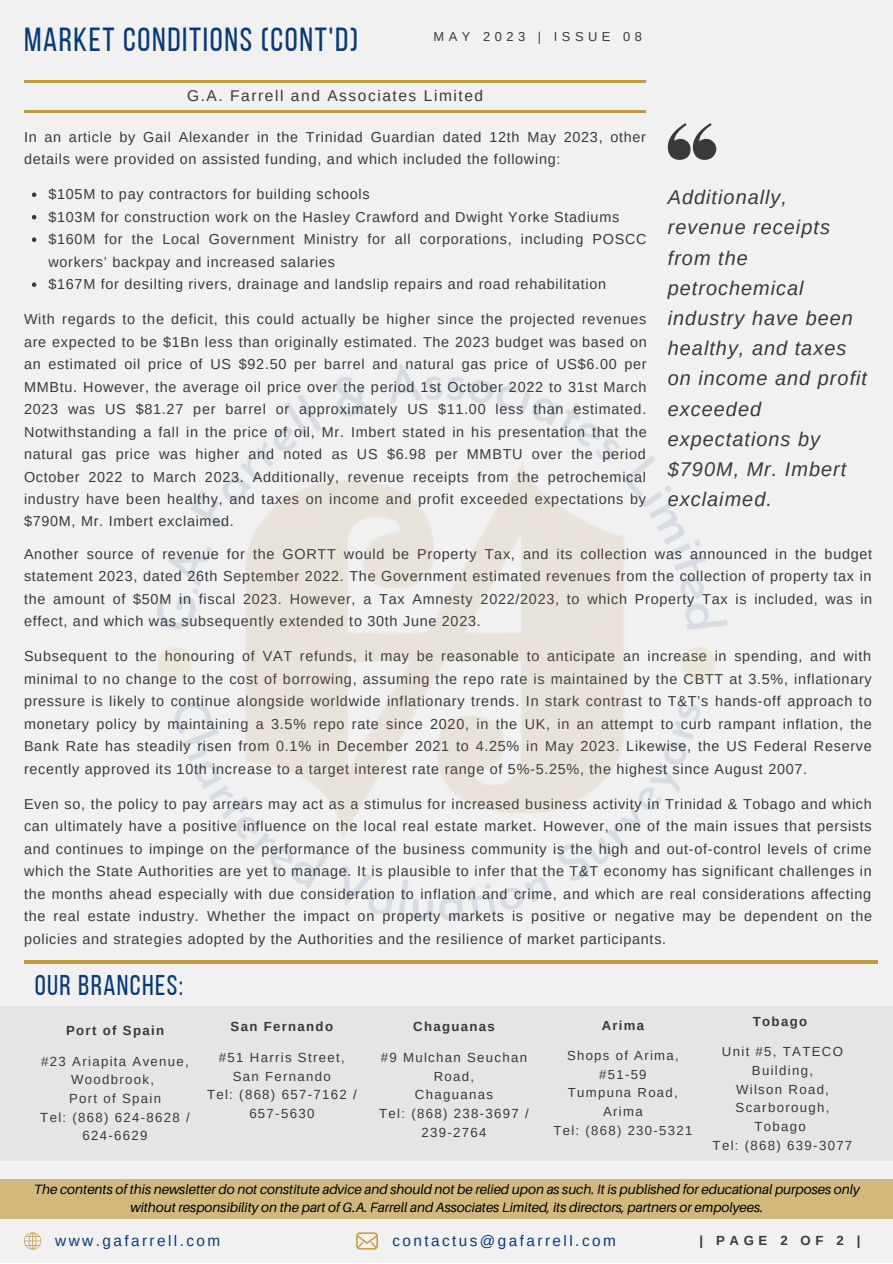
<style>
.page{position:relative;width:893px;height:1264px;background:#fff}
.page>*{position:absolute;margin:0;border:0;box-sizing:border-box;transform-origin:0 0}
.t1{font:33.3px "Bebas Neue";letter-spacing:.05em;color:#07397b}
.t2{font:28.5px "Bebas Neue";letter-spacing:.05em;color:#07397b}
.t3{font:italic 19.95px/30.2px "Arimo";letter-spacing:.05em;color:#393939}
.t4{font:15.45px "Arimo";letter-spacing:.1em;color:#393939}
.t5{font:15.3px "Arimo";letter-spacing:.16em;color:#07397b}
.t6{font:14.4px/22.5px "Arimo";letter-spacing:.05em;color:#393939;text-align:justify}
.t7{font:italic 13.5px/18px "Aileron";color:#000;text-align:center}
.t8{font:13.2px/18.8px "Arimo";letter-spacing:.1em;color:#393939;text-align:center}
.t9{font:700 13.2px "Arimo";letter-spacing:.1em;color:#393939}
.t10{font:700 13.2px "Arimo";letter-spacing:.35em;color:#393939}
.t11{font:13.05px/18.6px "Arimo";letter-spacing:.1em;color:#393939;text-align:center}
.t12{font:700 13.05px "Arimo";letter-spacing:.1em;color:#393939}
.t13{font:12.9px "Arimo";letter-spacing:.35em;color:#393939}
</style>
<div class="page">
<div style="left:0;top:0;width:892px;height:1262px;background:#f1f1f1"></div>
<svg style="left:32px;top:192px;width:4px;height:5px"></svg>
<svg style="left:32px;top:215px;width:4px;height:4px"></svg>
<svg style="left:32px;top:237px;width:4px;height:5px"></svg>
<svg style="left:32px;top:282px;width:4px;height:5px"></svg>
<svg style="left:667px;top:123px;width:49px;height:37px"></svg>
<div style="left:0;top:1179px;width:892px;height:39px;background:#d2b87a"></div>
<img style="left:157px;top:363px;width:571px;height:558px">
<hr style="left:24px;top:960px;width:853px;height:3px;background:#c29b3c">
<svg style="left:24px;top:1232px;width:17px;height:17px"></svg>
<svg style="left:356px;top:1232px;width:22px;height:17px"></svg>
<hr style="left:24px;top:80px;width:622px;height:3px;background:#c29b3c">
<hr style="left:24px;top:110px;width:622px;height:3px;background:#c29b3c">
<div style="left:0;top:1006px;width:892px;height:154px;background:#e5e5e5"></div>
<p class="t1" style="left:24px;top:26px;width:335px">MARKET CONDITIONS (CONT'D)</p>
<p class="t13" style="left:433px;top:29px;width:210px">MAY 2023 | ISSUE 08</p>
<p class="t4" style="left:187px;top:87px;width:297px">G.A. Farrell and Associates Limited</p>
<p class="t6" style="left:24px;top:126px;width:623px">In an article by Gail Alexander in the Trinidad Guardian dated 12th May 2023, other details were provided on assisted funding, and which included the following:</p>
<p class="t6" style="left:48px;top:183px;width:323px">$105M to pay contractors for building schools</p>
<p class="t6" style="left:48px;top:205px;width:572px">$103M for construction work on the Hasley Crawford and Dwight Yorke Stadiums</p>
<p class="t6" style="left:48px;top:228px;width:599px">$160M for the Local Government Ministry for all corporations, including POSCC workers’ backpay and increased salaries</p>
<p class="t6" style="left:48px;top:273px;width:559px">$167M for desilting rivers, drainage and landslip repairs and road rehabilitation</p>
<p class="t6" style="left:24px;top:308px;width:624px">With regards to the deficit, this could actually be higher since the projected revenues are expected to be $1Bn less than originally estimated. The 2023 budget was based on an estimated oil price of US $92.50 per barrel and natural gas price of US$6.00 per MMBtu. However, the average oil price over the period 1st October 2022 to 31st March 2023 was US $81.27 per barrel or approximately US $11.00 less than estimated.<br>Notwithstanding a fall in the price of oil, Mr. Imbert stated in his presentation that the natural gas price was higher and noted as US $6.98 per MMBTU over the period October 2022 to March 2023. Additionally, revenue receipts from the petrochemical industry have been healthy, and taxes on income and profit exceeded expectations by $790M, Mr. Imbert exclaimed.</p>
<p class="t3" style="left:667px;top:182px;width:201px">Additionally, revenue receipts from the petrochemical industry have been healthy, and taxes on income and profit exceeded expectations by $790M, Mr. Imbert exclaimed.</p>
<p class="t6" style="left:24px;top:542px;width:849px">Another source of revenue for the GORTT would be Property Tax, and its collection was announced in the budget statement 2023, dated 26th September 2022. The Government estimated revenues from the collection of property tax in the amount of $50M in fiscal 2023. However, a Tax Amnesty 2022/2023, to which Property Tax is included, was in effect, and which was subsequently extended to 30th June 2023.</p>
<p class="t6" style="left:24px;top:645px;width:849px">Subsequent to the honouring of VAT refunds, it may be reasonable to anticipate an increase in spending, and with minimal to no change to the cost of borrowing, assuming the repo rate is maintained by the CBTT at 3.5%, inflationary pressure is likely to continue alongside worldwide inflationary trends. In stark contrast to T&amp;T’s hands-off approach to monetary policy by maintaining a 3.5% repo rate since 2020, in the UK, in an attempt to curb rampant inflation, the Bank Rate has steadily risen from 0.1% in December 2021 to 4.25% in May 2023. Likewise, the US Federal Reserve recently approved its 10th increase to a target interest rate range of 5%-5.25%, the highest since August 2007.</p>
<p class="t6" style="left:24px;top:792px;width:849px">Even so, the policy to pay arrears may act as a stimulus for increased business activity in Trinidad &amp; Tobago and which can ultimately have a positive influence on the local real estate market. However, one of the main issues that persists and continues to impinge on the performance of the business community is the high and out-of-control levels of crime which the State Authorities are yet to manage. It is plausible to infer that the T&amp;T economy has significant challenges in the months ahead especially with due consideration to inflation and crime, and which are real considerations affecting the real estate industry. Whether the impact on property markets is positive or negative may be dependent on the policies and strategies adopted by the Authorities and the resilience of market participants.</p>
<p class="t2" style="left:35px;top:973px;width:150px">OUR BRANCHES:</p>
<p class="t9" style="left:66px;top:1022px;width:99px">Port of Spain</p>
<p class="t8" style="left:41px;top:1051px;width:149px">#23 Ariapita Avenue,</p>
<p class="t8" style="left:71px;top:1070px;width:84px">Woodbrook,</p>
<p class="t8" style="left:69px;top:1089px;width:94px">Port of Spain</p>
<p class="t8" style="left:40px;top:1107px;width:151px">Tel: (868) 624-8628 /<br>624-6629</p>
<p class="t9" style="left:230px;top:1019px;width:104px">San Fernando</p>
<p class="t8" style="left:219px;top:1048px;width:127px">#51 Harris Street,</p>
<p class="t8" style="left:233px;top:1066px;width:100px">San Fernando</p>
<p class="t8" style="left:207px;top:1085px;width:151px">Tel: (868) 657-7162 /<br>657-5630</p>
<p class="t9" style="left:413px;top:1019px;width:83px">Chaguanas</p>
<p class="t8" style="left:381px;top:1048px;width:148px">#9 Mulchan Seuchan<br>Road,</p>
<p class="t8" style="left:415px;top:1085px;width:80px">Chaguanas</p>
<p class="t8" style="left:379px;top:1104px;width:151px">Tel: (868) 238-3697 /<br>239-2764</p>
<p class="t12" style="left:601px;top:1017px;width:44px">Arima</p>
<p class="t11" style="left:567px;top:1046px;width:113px">Shops of Arima, #51-59</p>
<p class="t11" style="left:568px;top:1083px;width:111px">Tumpuna Road,<br>Arima</p>
<p class="t11" style="left:553px;top:1120px;width:140px">Tel: (868) 230-5321</p>
<p class="t9" style="left:752px;top:1013px;width:56px">Tobago</p>
<p class="t8" style="left:721px;top:1042px;width:123px">Unit #5, TATECO<br>Building,</p>
<p class="t8" style="left:735px;top:1079px;width:95px;text-align:left">Wilson Road,<br>Scarborough,</p>
<p class="t8" style="left:754px;top:1117px;width:53px">Tobago</p>
<p class="t8" style="left:712px;top:1135px;width:141px">Tel: (868) 639-3077</p>
<p class="t7" style="left:34px;top:1180px;width:827px">The contents of this newsletter do not constitute advice and should not be relied upon as such. It is published for educational purposes only without responsibility on the part of G.A. Farrell and Associates Limited, its directors, partners or empolyees.</p>
<p class="t5" style="left:55px;top:1231px;width:166px">www.gafarrell.com</p>
<p class="t5" style="left:392px;top:1231px;width:225px">contactus@gafarrell.com</p>
<p class="t10" style="left:699px;top:1232px;width:163px">|PAGE2OF2|</p>
</div>
